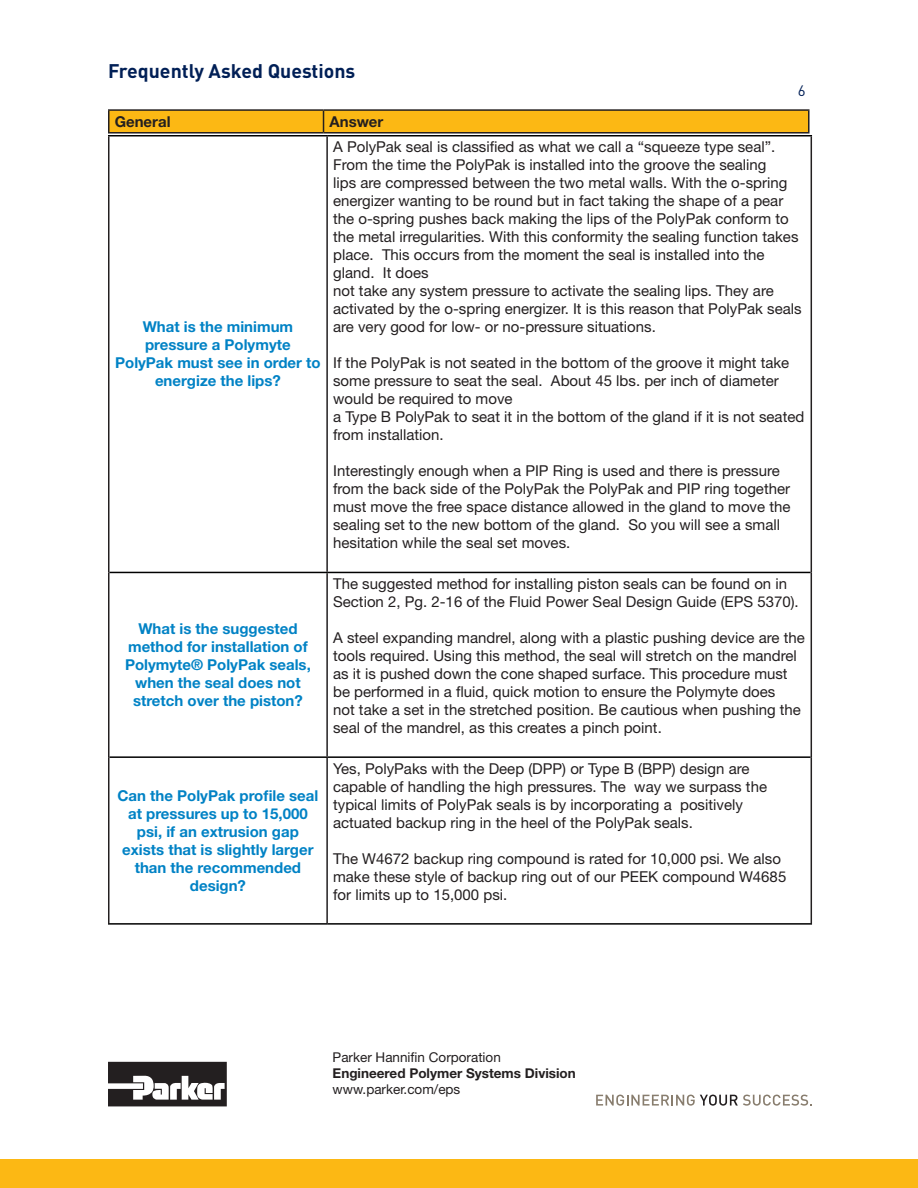
<style>
.page{position:relative;width:918px;height:1188px;background:#fff}
.page>*{position:absolute;margin:0;border:0;box-sizing:border-box;transform-origin:0 0}
.t1{font:700 19.5px "DINOT";color:#001f56}
.t2{font:15px/18px "Helvetica Neue LT Std";color:#231f20}
.t3{font:700 15px/18px "Helvetica Neue LT Std";color:#0082c5;text-align:center}
.t4{font:700 15px "Helvetica Neue LT Std";color:#231f20}
.t5{font:15px "DINOT";color:#001f56}
.t6{font:13.5px "Helvetica Neue LT Std";color:#231f20}
.t7{font:700 13.5px "Helvetica Neue LT Std";color:#231f20}
</style>
<div class="page">
<svg style="left:108px;top:1062px;width:119px;height:44px"></svg>
<div style="left:0;top:1159px;width:917px;height:29px;background:#fcb814"></div>
<svg style="left:596px;top:1095px;width:216px;height:11px"></svg>
<svg style="left:917px;top:1159px;width:1px;height:29px"></svg>
<hr style="left:108px;top:136px;width:2px;height:436px;background:#231f20">
<hr style="left:326px;top:136px;width:2px;height:436px;background:#231f20">
<hr style="left:811px;top:136px;width:1px;height:436px;background:#231f20">
<hr style="left:108px;top:572px;width:2px;height:185px;background:#231f20">
<hr style="left:326px;top:573px;width:2px;height:183px;background:#231f20">
<hr style="left:811px;top:572px;width:1px;height:185px;background:#231f20">
<hr style="left:108px;top:757px;width:2px;height:166px;background:#231f20">
<hr style="left:326px;top:758px;width:2px;height:165px;background:#231f20">
<hr style="left:811px;top:757px;width:1px;height:166px;background:#231f20">
<hr style="left:108px;top:135px;width:219px;height:1px;background:#000">
<hr style="left:327px;top:135px;width:485px;height:1px;background:#000">
<hr style="left:110px;top:572px;width:217px;height:1px;background:#000">
<hr style="left:327px;top:572px;width:484px;height:1px;background:#000">
<hr style="left:110px;top:756px;width:217px;height:2px;background:#000">
<hr style="left:327px;top:756px;width:484px;height:2px;background:#000">
<hr style="left:108px;top:923px;width:219px;height:2px;background:#000">
<hr style="left:327px;top:923px;width:485px;height:2px;background:#000">
<hr style="left:108px;top:109px;width:216px;height:2px;background:#231f20">
<hr style="left:108px;top:111px;width:2px;height:21px;background:#231f20">
<hr style="left:324px;top:109px;width:486px;height:2px;background:#231f20">
<div style="left:109px;top:110px;width:700px;height:22px;background:#fcb814"></div>
<hr style="left:808px;top:111px;width:2px;height:21px;background:#231f20">
<hr style="left:108px;top:132px;width:216px;height:2px;background:#231f20">
<hr style="left:324px;top:132px;width:486px;height:2px;background:#231f20">
<h1 class="t1" style="left:108px;top:57px;width:249px">Frequently Asked Questions</h1>
<p class="t4" style="left:115px;top:112px;width:57px">General</p>
<p class="t4" style="left:330px;top:112px;width:55px">Answer</p>
<p class="t5" style="left:798px;top:80px;width:9px">6</p>
<p class="t3" style="left:115px;top:318px;width:207px">What is the minimum pressure a Polymyte<br>PolyPak must see in order to energize the lips?</p>
<p class="t3" style="left:125px;top:619px;width:187px">What is the suggested method for installation of<br>Polymyte® PolyPak seals, when the seal does not stretch over the piston?</p>
<p class="t3" style="left:118px;top:786px;width:202px">Can the PolyPak profile seal at pressures up to 15,000 psi, if an extrusion gap exists that is slightly larger than the recommended design?</p>
<p class="t2" style="left:333px;top:138px;width:470px">A PolyPak seal is classified as what we call a “squeeze type seal”.<br>From the time the PolyPak is installed into the groove the sealing<br>lips are compressed between the two metal walls. With the o-spring energizer wanting to be round but in fact taking the shape of a pear the o-spring pushes back making the lips of the PolyPak conform to the metal irregularities. With this conformity the sealing function takes place. This occurs from the moment the seal is installed into the gland. It does<br>not take any system pressure to activate the sealing lips. They are activated by the o-spring energizer. It is this reason that PolyPak seals are very good for low- or no-pressure situations.</p>
<p class="t2" style="left:333px;top:354px;width:473px">If the PolyPak is not seated in the bottom of the groove it might take some pressure to seat the seal. About 45 lbs. per inch of diameter would be required to move<br>a Type B PolyPak to seat it in the bottom of the gland if it is not seated from installation.</p>
<p class="t2" style="left:333px;top:462px;width:459px">Interestingly enough when a PIP Ring is used and there is pressure from the back side of the PolyPak the PolyPak and PIP ring together must move the free space distance allowed in the gland to move the sealing set to the new bottom of the gland. So you will see a small hesitation while the seal set moves.</p>
<p class="t2" style="left:333px;top:575px;width:467px">The suggested method for installing piston seals can be found on in<br>Section 2, Pg. 2-16 of the Fluid Power Seal Design Guide (EPS 5370).</p>
<p class="t2" style="left:333px;top:629px;width:473px">A steel expanding mandrel, along with a plastic pushing device are the tools required. Using this method, the seal will stretch on the mandrel as it is pushed down the cone shaped surface. This procedure must be performed in a fluid, quick motion to ensure the Polymyte does<br>not take a set in the stretched position. Be cautious when pushing the seal of the mandrel, as this creates a pinch point.</p>
<p class="t2" style="left:333px;top:759px;width:435px">Yes, PolyPaks with the Deep (DPP) or Type B (BPP) design are capable of handling the high pressures. The way we surpass the typical limits of PolyPak seals is by incorporating a positively actuated backup ring in the heel of the PolyPak seals.</p>
<p class="t2" style="left:333px;top:849px;width:455px">The W4672 backup ring compound is rated for 10,000 psi. We also make these style of backup ring out of our PEEK compound W4685 for limits up to 15,000 psi.</p>
<p class="t6" style="left:333px;top:1049px;width:170px">Parker Hannifin Corporation</p>
<p class="t7" style="left:333px;top:1065px;width:245px">Engineered Polymer Systems Division</p>
<p class="t6" style="left:333px;top:1081px;width:129px">www.parker.com/eps</p>
</div>
